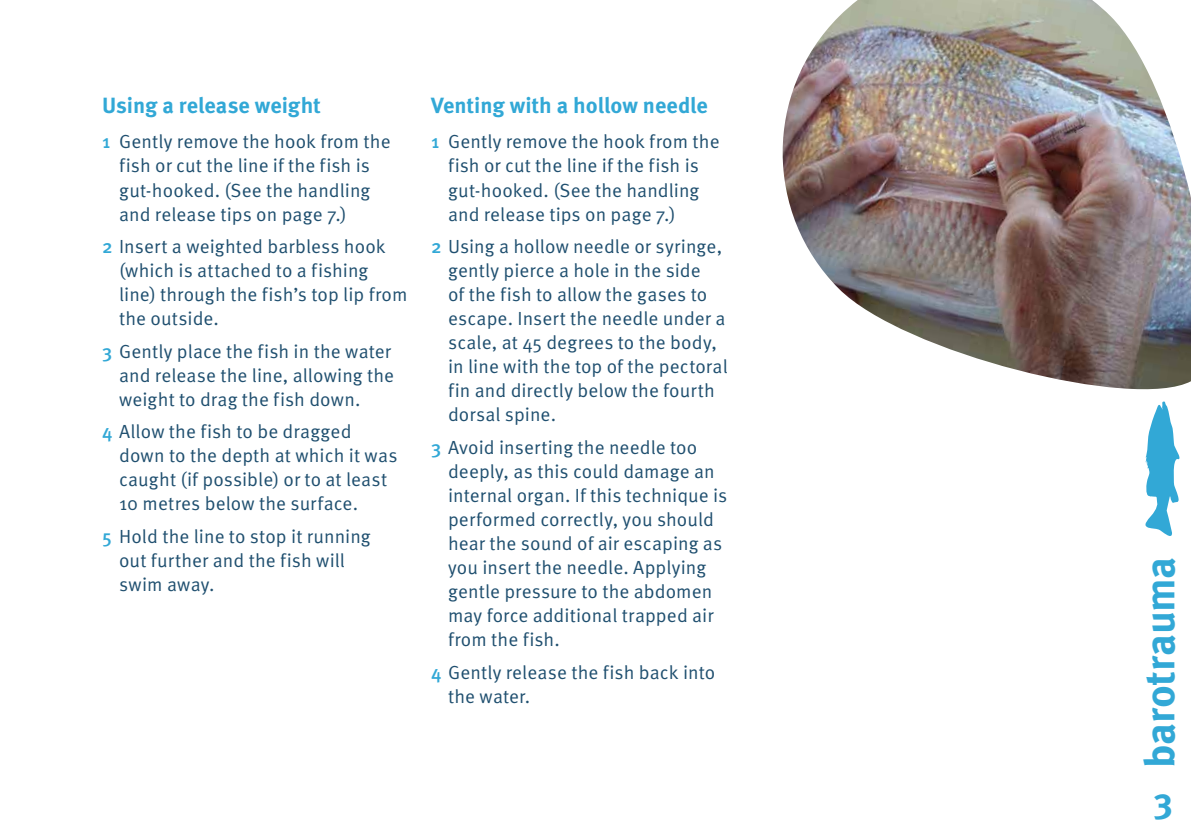
<style>
.page{position:relative;width:1191px;height:840px;background:#fff}
.page>*{position:absolute;margin:0;border:0;box-sizing:border-box;transform-origin:0 0}
.t1{font:700 42px "Meta OT";letter-spacing:-.01em;color:#32a8d6}
.t2{font:700 36px "Meta OT";color:#32a8d6}
.t3{font:700 22px "Meta OT";letter-spacing:-.005em;color:#32a8d6}
.t4{font:19px/24px "Meta OT";letter-spacing:.005em;color:#1f4f6f}
.s1{font-weight:500;color:#32a8d6}
</style>
<div class="page">
<img style="left:782px;top:0;width:409px;height:390px">
<svg style="left:1145px;top:401px;width:35px;height:135px"></svg>
<p class="t3" style="left:102px;top:91px;width:220px">Using a release weight</p>
<p class="t4" style="left:119px;top:130px;width:273px;text-indent:-17px"><span class="s1">1</span> Gently remove the hook from the fish or cut the line if the fish is gut-hooked. (See the handling and release tips on page 7.)</p>
<p class="t4" style="left:119px;top:234px;width:290px;text-indent:-17px"><span class="s1">2</span> Insert a weighted barbless hook (which is attached to a fishing line) through the fish’s top lip from the outside.</p>
<p class="t4" style="left:119px;top:339px;width:276px;text-indent:-17px"><span class="s1">3</span> Gently place the fish in the water and release the line, allowing the weight to drag the fish down.</p>
<p class="t4" style="left:119px;top:419px;width:280px;text-indent:-17px"><span class="s1">4</span> Allow the fish to be dragged down to the depth at which it was caught (if possible) or to at least<br>10 metres below the surface.</p>
<p class="t4" style="left:119px;top:524px;width:253px;text-indent:-17px"><span class="s1">5</span> Hold the line to stop it running out further and the fish will swim away.</p>
<p class="t3" style="left:431px;top:91px;width:278px">Venting with a hollow needle</p>
<p class="t4" style="left:448px;top:130px;width:273px;text-indent:-17px"><span class="s1">1</span> Gently remove the hook from the fish or cut the line if the fish is gut-hooked. (See the handling and release tips on page 7.)</p>
<p class="t4" style="left:448px;top:234px;width:281px;text-indent:-17px"><span class="s1">2</span> Using a hollow needle or syringe, gently pierce a hole in the side<br>of the fish to allow the gases to escape. Insert the needle under a scale, at 45 degrees to the body, in line with the top of the pectoral fin and directly below the fourth dorsal spine.</p>
<p class="t4" style="left:448px;top:435px;width:281px;text-indent:-17px"><span class="s1">3</span> Avoid inserting the needle too deeply, as this could damage an internal organ. If this technique is performed correctly, you should hear the sound of air escaping as you insert the needle. Applying gentle pressure to the abdomen may force additional trapped air from the fish.</p>
<p class="t4" style="left:448px;top:659px;width:269px;text-indent:-17px"><span class="s1">4</span> Gently release the fish back into the water.</p>
<h1 class="t1" style="left:1133px;top:767px;width:212px;rotate:-90deg">barotrauma</h1>
<h2 class="t2" style="left:1153px;top:777px;width:21px">3</h2>
</div>
